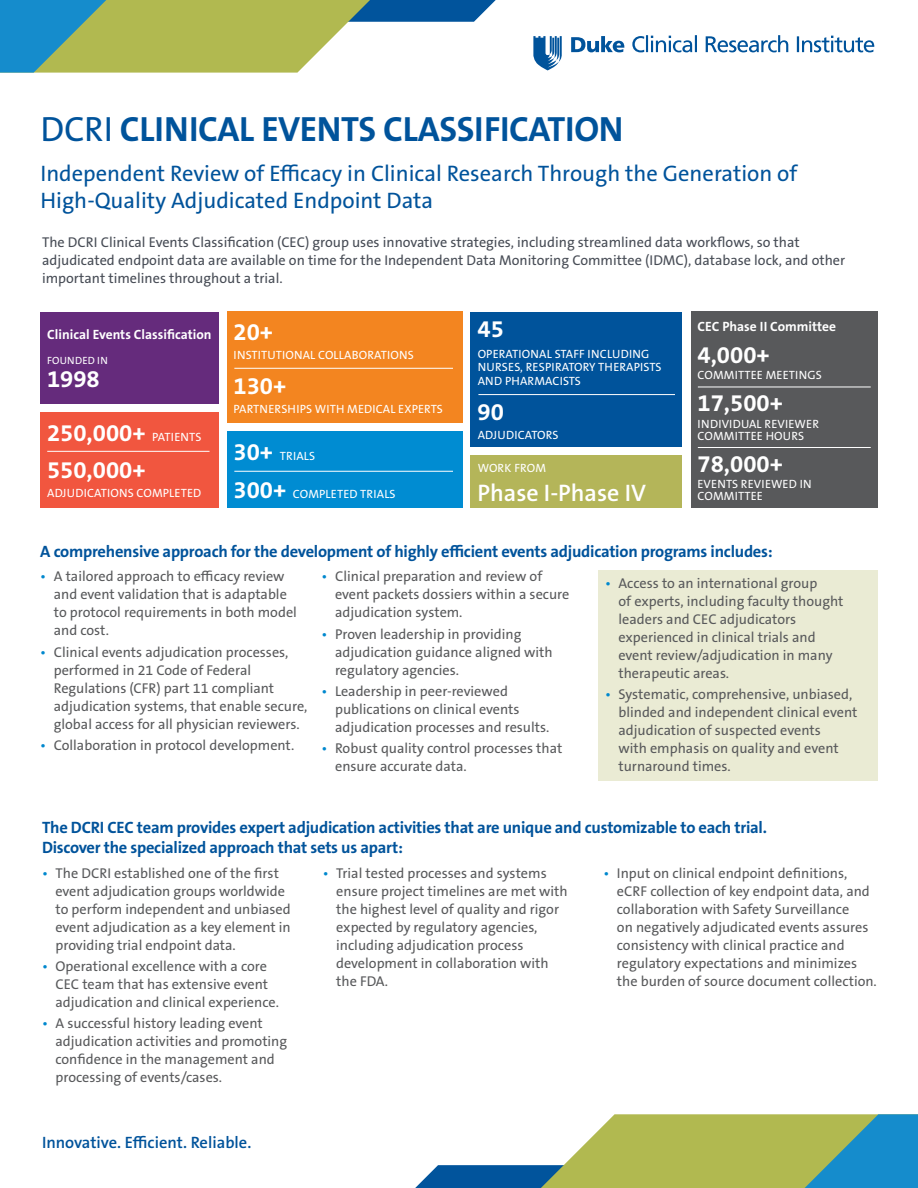
<style>
.page{position:relative;width:918px;height:1188px;background:#fff}
.page>*{position:absolute;margin:0;border:0;box-sizing:border-box;transform-origin:0 0}
.t1{font:700 35.25px "The Sans B W7";letter-spacing:-.01em;color:#00539b}
.t2{font:700 24px/37.5px "The Sans B W7";color:#fff}
.t3{font:600 24px "The Sans B W6";color:#fff}
.t4{font:22.5px/27px "The Sans B W5 Plain";color:#00539b}
.t5{font:700 16.5px/19.8px "The Sans B W7";letter-spacing:-.015em;color:#00539b}
.t6{font:600 16.5px "The Sans B W6";color:#00539b}
.t7{font:14.25px/18px "The Sans B W5 Plain";color:#58595b}
.t8{font:14.25px/18px "The Sans B W5 Plain";color:#474c55}
.t9{font:700 13.5px "The Sans B W7";color:#fff}
.t10{font:12px/13.5px "The Sans B W5 Plain";letter-spacing:.015em;color:#fff}
.t11{font:10.5px "The Sans B W5 Plain";letter-spacing:.015em;color:#fff}
.s1{font-family:"The Sans B W5 Plain";font-weight:400}
.s2{font-family:"The Sans B W5 Plain";font-weight:400;font-size:12px}
.s3{font-family:"The Sans B W7";font-weight:700;font-size:24px}
.s4{color:#0088ce}
</style>
<div class="page">
<svg style="left:533px;top:36px;width:29px;height:34px"></svg>
<svg style="left:571px;top:35px;width:303px;height:17px"></svg>
<svg style="left:415px;top:1114px;width:503px;height:74px"></svg>
<svg style="left:0;top:0;width:496px;height:73px"></svg>
<div style="left:471px;top:312px;width:211px;height:135px;background:#00539b"></div>
<div style="left:471px;top:455px;width:211px;height:53px;background:#b4b559"></div>
<div style="left:227px;top:312px;width:235px;height:111px;background:#f38520"></div>
<div style="left:227px;top:432px;width:235px;height:76px;background:#008cd2"></div>
<div style="left:40px;top:412px;width:178px;height:96px;background:#f1563f"></div>
<div style="left:40px;top:312px;width:178px;height:91px;background:#652b7c"></div>
<hr style="left:234px;top:368px;width:219px;height:1px;background:#fff">
<hr style="left:234px;top:471px;width:219px;height:1px;background:#fff">
<hr style="left:478px;top:394px;width:197px;height:1px;background:#fff">
<hr style="left:47px;top:451px;width:163px;height:1px;background:#fff">
<div style="left:691px;top:311px;width:187px;height:197px;background:#58595b"></div>
<hr style="left:698px;top:387px;width:173px;height:1px;background:#fff">
<hr style="left:698px;top:447px;width:173px;height:1px;background:#fff">
<div style="left:598px;top:571px;width:280px;height:210px;background:#eaebd4"></div>
<h1 class="t1" style="left:40px;top:106px;width:585px"><span class="s1">DCRI</span> CLINICAL EVENTS CLASSIFICATION</h1>
<h3 class="t4" style="left:40px;top:160px;width:758px">Independent Review of Efficacy in Clinical Research Through the Generation of<br>High-Quality Adjudicated Endpoint Data</h3>
<p class="t8" style="left:42px;top:234px;width:805px">The DCRI Clinical Events Classification (CEC) group uses innovative strategies, including streamlined data workflows, so that adjudicated endpoint data are available on time for the Independent Data Monitoring Committee (IDMC), database lock, and other important timelines throughout a trial.</p>
<p class="t9" style="left:47px;top:325px;width:166px">Clinical Events Classification</p>
<p class="t11" style="left:47px;top:354px;width:62px">FOUNDED IN</p>
<h2 class="t2" style="left:47px;top:360px;width:54px">1998</h2>
<h2 class="t2" style="left:47px;top:414px;width:156px">250,000+ <span class="s2">PATIENTS<br></span>550,000+</h2>
<p class="t10" style="left:47px;top:486px;width:156px">ADJUDICATIONS COMPLETED</p>
<h2 class="t2" style="left:234px;top:313px;width:41px">20+</h2>
<p class="t10" style="left:234px;top:348px;width:182px">INSTITUTIONAL COLLABORATIONS</p>
<h2 class="t2" style="left:234px;top:367px;width:54px">130+</h2>
<p class="t10" style="left:234px;top:402px;width:211px">PARTNERSHIPS WITH MEDICAL EXPERTS</p>
<p class="t10" style="left:234px;top:449px;width:83px"><span class="s3">30+</span> TRIALS</p>
<p class="t10" style="left:234px;top:487px;width:163px"><span class="s3">300+</span> COMPLETED TRIALS</p>
<h2 class="t2" style="left:478px;top:311px;width:28px">45</h2>
<p class="t10" style="left:478px;top:347px;width:185px">OPERATIONAL STAFF INCLUDING<br>NURSES, RESPIRATORY THERAPISTS<br>AND PHARMACISTS</p>
<h2 class="t2" style="left:478px;top:393px;width:28px">90</h2>
<p class="t10" style="left:478px;top:428px;width:82px">ADJUDICATORS</p>
<p class="t10" style="left:478px;top:461px;width:70px">WORK FROM</p>
<h2 class="t3" style="left:478px;top:477px;width:170px">Phase I-Phase IV</h2>
<p class="t9" style="left:698px;top:318px;width:140px">CEC Phase II Committee</p>
<h2 class="t2" style="left:698px;top:336px;width:74px">4,000+</h2>
<p class="t10" style="left:698px;top:369px;width:126px">COMMITTEE MEETINGS</p>
<h2 class="t2" style="left:698px;top:385px;width:87px">17,500+</h2>
<p class="t10" style="left:698px;top:418px;width:123px;line-height:12px">INDIVIDUAL REVIEWER<br>COMMITTEE HOURS</p>
<h2 class="t2" style="left:698px;top:445px;width:87px">78,000+</h2>
<p class="t10" style="left:698px;top:478px;width:116px;line-height:12px">EVENTS REVIEWED IN<br>COMMITTEE</p>
<p class="t5" style="left:40px;top:541px;width:734px">A comprehensive approach for the development of highly efficient events adjudication programs includes:</p>
<p class="t7" style="left:54px;top:568px;width:245px;text-indent:-13px"><span class="s4">•</span> A tailored approach to efficacy review and event validation that is adaptable to protocol requirements in both model and cost.</p>
<p class="t7" style="left:54px;top:643px;width:255px;text-indent:-13px"><span class="s4">•</span> Clinical events adjudication processes, performed in 21 Code of Federal Regulations (CFR) part 11 compliant adjudication systems, that enable secure, global access for all physician reviewers.</p>
<p class="t7" style="left:40px;top:736px;width:256px"><span class="s4">•</span> Collaboration in protocol development.</p>
<p class="t7" style="left:335px;top:568px;width:236px;text-indent:-13px"><span class="s4">•</span> Clinical preparation and review of event packets dossiers within a secure adjudication system.</p>
<p class="t7" style="left:335px;top:625px;width:219px;text-indent:-13px"><span class="s4">•</span> Proven leadership in providing adjudication guidance aligned with regulatory agencies.</p>
<p class="t7" style="left:335px;top:682px;width:216px;text-indent:-13px"><span class="s4">•</span> Leadership in peer-reviewed publications on clinical events adjudication processes and results.</p>
<p class="t7" style="left:335px;top:739px;width:229px;text-indent:-13px"><span class="s4">•</span> Robust quality control processes that ensure accurate data.</p>
<p class="t7" style="left:618px;top:574px;width:226px;text-indent:-13px"><span class="s4">•</span> Access to an international group<br>of experts, including faculty thought leaders and CEC adjudicators experienced in clinical trials and event review/adjudication in many therapeutic areas.</p>
<p class="t7" style="left:618px;top:685px;width:240px;text-indent:-13px"><span class="s4">•</span> Systematic, comprehensive, unbiased, blinded and independent clinical event adjudication of suspected events<br>with emphasis on quality and event turnaround times.</p>
<p class="t5" style="left:42px;top:818px;width:726px">The DCRI CEC team provides expert adjudication activities that are unique and customizable to each trial.<br>Discover the specialized approach that sets us apart:</p>
<p class="t7" style="left:55px;top:864px;width:237px;text-indent:-13px"><span class="s4">•</span> The DCRI established one of the first event adjudication groups worldwide to perform independent and unbiased event adjudication as a key element in providing trial endpoint data.</p>
<p class="t7" style="left:55px;top:957px;width:225px;text-indent:-13px"><span class="s4">•</span> Operational excellence with a core<br>CEC team that has extensive event adjudication and clinical experience.</p>
<p class="t7" style="left:55px;top:1014px;width:233px;text-indent:-13px"><span class="s4">•</span> A successful history leading event adjudication activities and promoting confidence in the management and processing of events/cases.</p>
<p class="t7" style="left:336px;top:864px;width:233px;text-indent:-13px"><span class="s4">•</span> Trial tested processes and systems ensure project timelines are met with the highest level of quality and rigor expected by regulatory agencies, including adjudication process development in collaboration with the FDA.</p>
<p class="t7" style="left:617px;top:864px;width:261px;text-indent:-13px"><span class="s4">•</span> Input on clinical endpoint definitions, eCRF collection of key endpoint data, and collaboration with Safety Surveillance<br>on negatively adjudicated events assures consistency with clinical practice and regulatory expectations and minimizes the burden of source document collection.</p>
<p class="t6" style="left:42px;top:1131px;width:211px">Innovative. Efficient. Reliable.</p>
</div>
